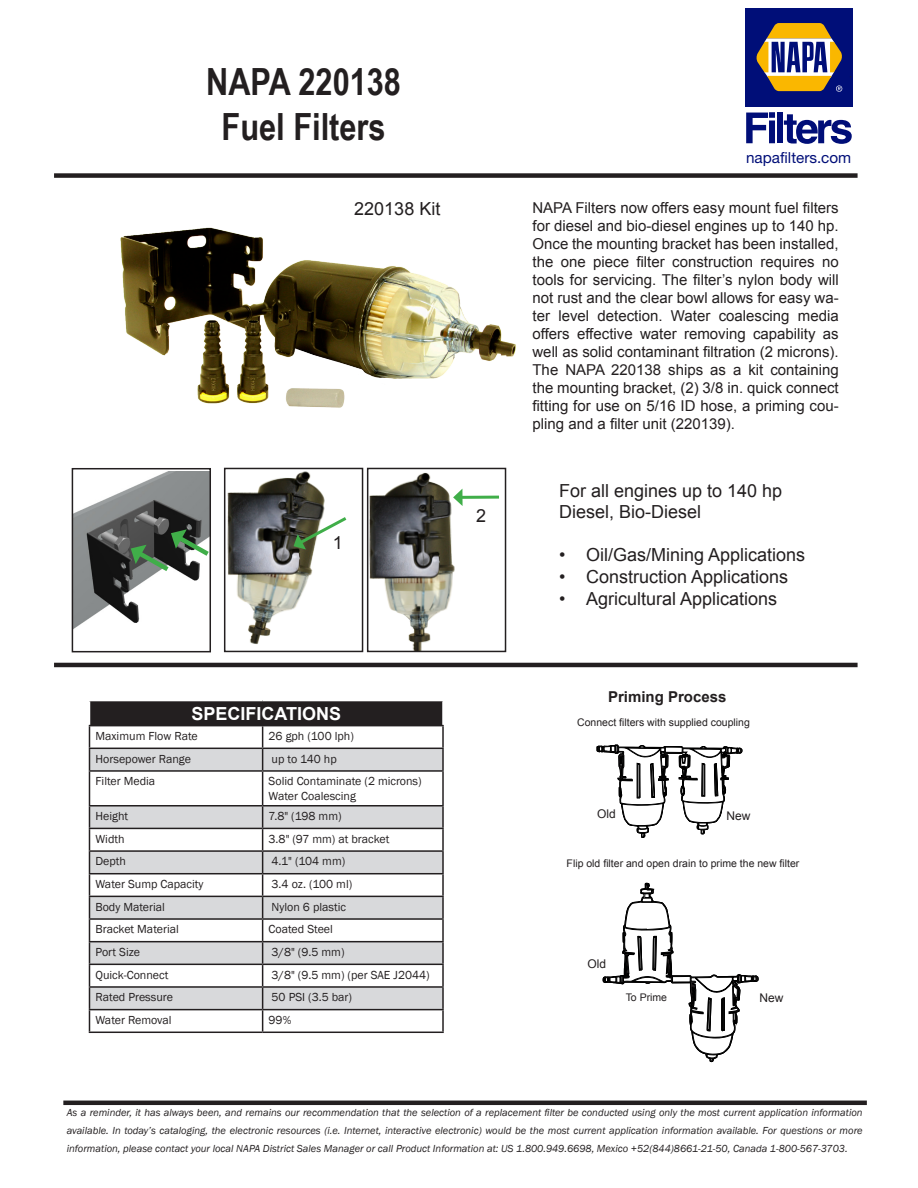
<style>
.page{position:relative;width:918px;height:1188px;background:#fff}
.page>*{position:absolute;margin:0;border:0;box-sizing:border-box;transform-origin:0 0}
.t1{font:700 37.5px "Arial Narrow";color:#231f20}
.t2{font:18px "Arial";color:#231f20}
.t3{font:700 18px "Arial";color:#fff}
.t4{font:15.3px "Helvetica Neue";color:#000e78}
.t5{font:15px/18px "Arial";color:#231f20;text-align:justify}
.t6{font:700 15px "Arial";color:#231f20}
.t7{font:12px/14.4px "Franklin Gothic";color:#231f20}
.t8{font:12px "Arial";color:#231f20}
.t9{font:italic 10.5px/18px "Franklin Gothic";color:#231f20;text-align:justify}
.t10{font:10.5px "Arial";color:#231f20}
</style>
<div class="page">
<hr style="left:63px;top:1101px;width:804px;height:4px;background:#231f20">
<svg style="left:746px;top:112px;width:29px;height:31px"></svg>
<div style="left:777px;top:113px;width:6px;height:30px;background:#000e78"></div>
<svg style="left:784px;top:114px;width:68px;height:30px"></svg>
<div style="left:745px;top:8px;width:107px;height:99px;background:#000e78"></div>
<svg style="left:756px;top:23px;width:86px;height:69px"></svg>
<div style="left:54px;top:173px;width:804px;height:5px;background:#231f20"></div>
<hr style="left:54px;top:663px;width:804px;height:4px;background:#231f20">
<img style="left:120px;top:227px;width:396px;height:181px">
<img style="left:75px;top:472px;width:133px;height:156px">
<div style="left:72px;top:468px;width:139px;height:184px;border:2px solid #231f20"></div>
<svg style="left:131px;top:529px;width:80px;height:46px;background:#5d6e5f"></svg>
<img style="left:227px;top:471px;width:98px;height:173px">
<div style="left:224px;top:468px;width:139px;height:184px;border:2px solid #231f20"></div>
<img style="left:370px;top:472px;width:129px;height:177px">
<div style="left:367px;top:468px;width:139px;height:184px;border:2px solid #231f20"></div>
<svg style="left:294px;top:514px;width:53px;height:35px"></svg>
<hr style="left:460px;top:496px;width:39px;height:3px;background:#40ae49">
<svg style="left:453px;top:489px;width:10px;height:17px"></svg>
<svg style="left:90px;top:807px;width:352px;height:202px;fill:#d8d9db"></svg>
<hr style="left:442px;top:749px;width:2px;height:21px;background:#231f20">
<hr style="left:89px;top:770px;width:174px;height:2px;background:#231f20">
<hr style="left:89px;top:772px;width:1px;height:33px;background:#231f20">
<hr style="left:263px;top:770px;width:181px;height:2px;background:#231f20">
<hr style="left:262px;top:772px;width:1px;height:33px;background:#231f20">
<hr style="left:442px;top:772px;width:2px;height:33px;background:#231f20">
<hr style="left:89px;top:805px;width:174px;height:2px;background:#231f20">
<hr style="left:263px;top:805px;width:181px;height:2px;background:#231f20">
<hr style="left:442px;top:807px;width:2px;height:21px;background:#231f20">
<hr style="left:89px;top:828px;width:174px;height:1px;background:#231f20">
<hr style="left:263px;top:828px;width:181px;height:1px;background:#231f20">
<hr style="left:442px;top:829px;width:2px;height:21px;background:#231f20">
<hr style="left:89px;top:850px;width:174px;height:2px;background:#231f20">
<hr style="left:263px;top:850px;width:181px;height:2px;background:#231f20">
<hr style="left:442px;top:852px;width:2px;height:21px;background:#231f20">
<hr style="left:89px;top:873px;width:174px;height:1px;background:#231f20">
<hr style="left:263px;top:873px;width:181px;height:1px;background:#231f20">
<hr style="left:442px;top:874px;width:2px;height:22px;background:#231f20">
<hr style="left:89px;top:896px;width:174px;height:1px;background:#231f20">
<hr style="left:263px;top:896px;width:181px;height:1px;background:#231f20">
<hr style="left:442px;top:897px;width:2px;height:21px;background:#231f20">
<hr style="left:89px;top:918px;width:174px;height:2px;background:#231f20">
<hr style="left:263px;top:918px;width:181px;height:2px;background:#231f20">
<hr style="left:442px;top:920px;width:2px;height:21px;background:#231f20">
<hr style="left:89px;top:941px;width:174px;height:1px;background:#231f20">
<hr style="left:263px;top:941px;width:181px;height:1px;background:#231f20">
<hr style="left:442px;top:942px;width:2px;height:22px;background:#231f20">
<hr style="left:89px;top:964px;width:174px;height:1px;background:#231f20">
<hr style="left:263px;top:964px;width:181px;height:1px;background:#231f20">
<hr style="left:442px;top:965px;width:2px;height:21px;background:#231f20">
<hr style="left:89px;top:986px;width:174px;height:2px;background:#231f20">
<hr style="left:263px;top:986px;width:181px;height:2px;background:#231f20">
<hr style="left:442px;top:988px;width:2px;height:21px;background:#231f20">
<hr style="left:89px;top:1009px;width:174px;height:1px;background:#231f20">
<svg style="left:89px;top:807px;width:1px;height:225px"></svg>
<hr style="left:263px;top:1009px;width:181px;height:1px;background:#231f20">
<svg style="left:262px;top:807px;width:1px;height:225px"></svg>
<hr style="left:442px;top:1010px;width:2px;height:22px;background:#231f20">
<hr style="left:89px;top:1032px;width:174px;height:1px;background:#231f20">
<hr style="left:263px;top:1032px;width:181px;height:1px;background:#231f20">
<svg style="left:89px;top:701px;width:354px;height:70px"></svg>
<hr style="left:263px;top:725px;width:181px;height:1px;background:#231f20">
<hr style="left:442px;top:726px;width:2px;height:22px;background:#231f20">
<hr style="left:89px;top:748px;width:174px;height:1px;background:#231f20">
<hr style="left:263px;top:748px;width:181px;height:1px;background:#231f20">
<svg style="left:597px;top:744px;width:145px;height:94px"></svg>
<svg style="left:603px;top:882px;width:156px;height:181px"></svg>
<p class="t1" style="left:206px;top:54px;width:196px">NAPA 220138</p>
<p class="t1" style="left:222px;top:99px;width:166px">Fuel Filters</p>
<p class="t2" style="left:354px;top:197px;width:88px">220138 Kit</p>
<p class="t2" style="left:333px;top:531px;width:12px">1</p>
<p class="t2" style="left:476px;top:504px;width:12px">2</p>
<p class="t3" style="left:191px;top:701px;width:151px">SPECIFICATIONS</p>
<p class="t7" style="left:95px;top:729px;width:104px">Maximum Flow Rate</p>
<p class="t7" style="left:269px;top:729px;width:87px">26 gph (100 lph)</p>
<p class="t7" style="left:95px;top:752px;width:97px">Horsepower Range</p>
<p class="t7" style="left:272px;top:752px;width:67px">up to 140 hp</p>
<p class="t7" style="left:95px;top:774px;width:61px">Filter Media</p>
<p class="t7" style="left:269px;top:774px;width:155px">Solid Contaminate (2 microns)<br>Water Coalescing</p>
<p class="t7" style="left:95px;top:809px;width:34px">Height</p>
<p class="t7" style="left:269px;top:809px;width:75px">7.8" (198 mm)</p>
<p class="t7" style="left:95px;top:832px;width:31px">Width</p>
<p class="t7" style="left:269px;top:832px;width:122px">3.8" (97 mm) at bracket</p>
<p class="t7" style="left:95px;top:855px;width:32px">Depth</p>
<p class="t7" style="left:272px;top:855px;width:75px">4.1" (104 mm)</p>
<p class="t7" style="left:95px;top:877px;width:109px">Water Sump Capacity</p>
<p class="t7" style="left:272px;top:877px;width:82px">3.4 oz. (100 ml)</p>
<p class="t7" style="left:95px;top:900px;width:71px">Body Material</p>
<p class="t7" style="left:272px;top:900px;width:76px">Nylon 6 plastic</p>
<p class="t7" style="left:95px;top:922px;width:85px">Bracket Material</p>
<p class="t7" style="left:269px;top:922px;width:66px">Coated Steel</p>
<p class="t7" style="left:95px;top:945px;width:46px">Port Size</p>
<p class="t7" style="left:272px;top:945px;width:74px">3/8" (9.5 mm)</p>
<p class="t7" style="left:95px;top:968px;width:74px">Quick-Connect</p>
<p class="t7" style="left:272px;top:968px;width:160px">3/8" (9.5 mm) (per SAE J2044)</p>
<p class="t7" style="left:95px;top:990px;width:79px">Rated Pressure</p>
<p class="t7" style="left:272px;top:990px;width:82px">50 PSI (3.5 bar)</p>
<p class="t7" style="left:95px;top:1013px;width:78px">Water Removal</p>
<p class="t7" style="left:269px;top:1013px;width:24px">99%</p>
<p class="t4" style="left:746px;top:149px;width:107px">napafilters.com</p>
<p class="t5" style="left:532px;top:199px;width:308px">NAPA Filters now offers easy mount fuel filters for diesel and bio-diesel engines up to 140 hp.<br>Once the mounting bracket has been installed, the one piece filter construction requires no tools for servicing. The filter’s nylon body will not rust and the clear bowl allows for easy wa&shy;ter level detection. Water coalescing media offers effective water removing capability as well as solid contaminant filtration (2 microns).<br>The NAPA 220138 ships as a kit containing the mounting bracket, (2) 3/8 in. quick connect fitting for use on 5/16 ID hose, a priming cou&shy;pling and a filter unit (220139).</p>
<p class="t2" style="left:559px;top:478px;width:225px">For all engines up to 140 hp</p>
<p class="t2" style="left:559px;top:500px;width:144px">Diesel, Bio-Diesel</p>
<p class="t2" style="left:559px;top:543px;width:248px">• Oil/Gas/Mining Applications</p>
<p class="t2" style="left:559px;top:565px;width:231px">• Construction Applications</p>
<p class="t2" style="left:559px;top:586px;width:220px">• Agricultural Applications</p>
<p class="t6" style="left:608px;top:687px;width:120px">Priming Process</p>
<p class="t10" style="left:577px;top:715px;width:174px">Connect filters with supplied coupling</p>
<p class="t8" style="left:597px;top:806px;width:20px">Old</p>
<p class="t8" style="left:726px;top:808px;width:25px">New</p>
<p class="t10" style="left:567px;top:857px;width:234px">Flip old filter and open drain to prime the new filter</p>
<p class="t8" style="left:587px;top:956px;width:20px">Old</p>
<p class="t10" style="left:626px;top:991px;width:43px">To Prime</p>
<p class="t8" style="left:760px;top:990px;width:25px">New</p>
<p class="t9" style="left:67px;top:1104px;width:797px">As a reminder, it has always been, and remains our recommendation that the selection of a replacement filter be conducted using only the most current application information available. In today’s cataloging, the electronic resources (i.e. Internet, interactive electronic) would be the most current application information available. For questions or more information, please contact your local NAPA District Sales Manager or call Product Information at: US 1.800.949.6698, Mexico +52(844)8661-21-50, Canada 1-800-567-3703.</p>
</div>
